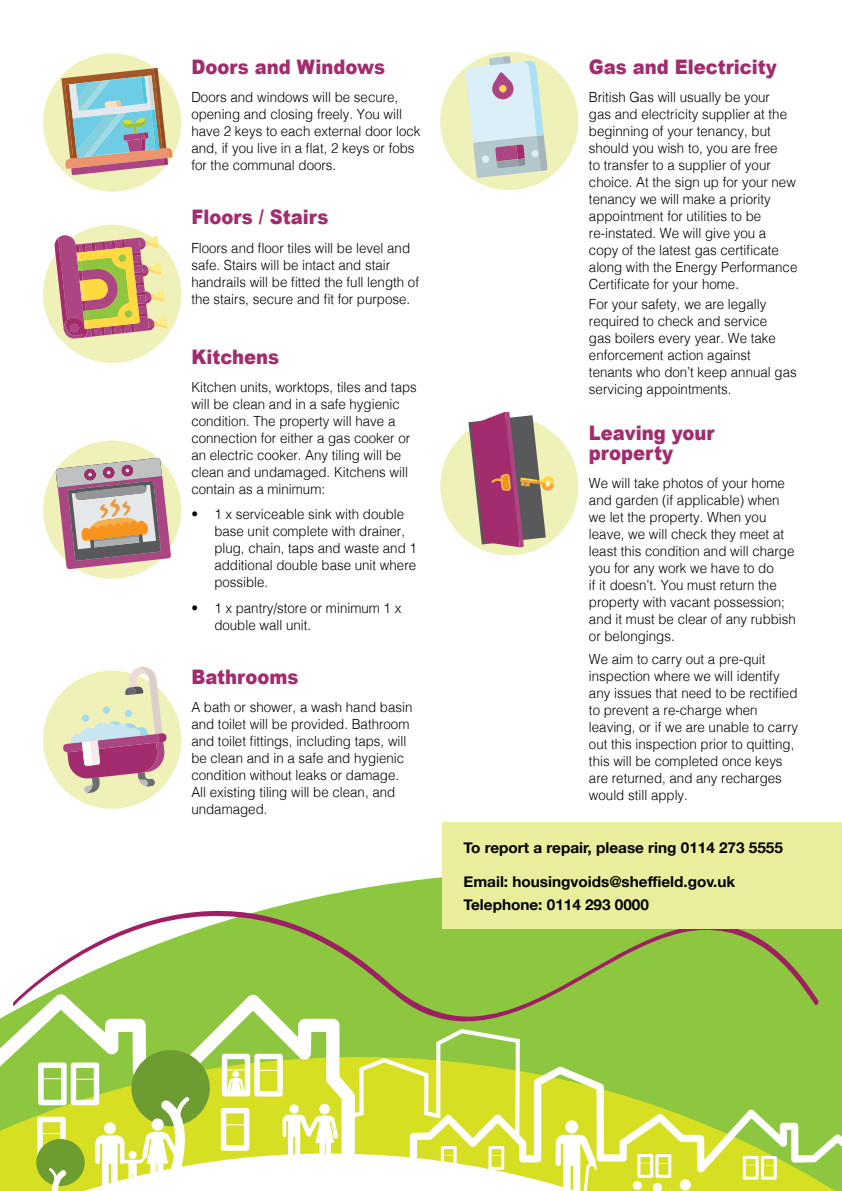
<style>
.page{position:relative;width:842px;height:1191px;background:#fff}
.page>*{position:absolute;margin:0;border:0;box-sizing:border-box;transform-origin:0 0}
.t1{font:900 20px/20px "Arial";color:#a22c6d;scale:.9 1}
.t2{font:700 15px/23px "Helvetica Neue";color:#000}
.t3{font:300 14px/17px "Helvetica";color:#000;scale:.95 1}
</style>
<div class="page">
<svg style="left:0;top:877px;width:842px;height:314px"></svg>
<svg style="left:12px;top:905px;width:807px;height:134px;fill:#8dc63f"></svg>
<svg style="left:0;top:993px;width:342px;height:182px;fill:#8dc63f"></svg>
<svg style="left:342px;top:1066px;width:500px;height:110px"></svg>
<div style="left:131px;top:1050px;width:79px;height:76px;background:#6d9d31;border-radius:50%"></div>
<svg style="left:743px;top:1155px;width:34px;height:24px"></svg>
<div style="left:633px;top:1181px;width:9px;height:9px;background:#fff;border-radius:50%"></div>
<svg style="left:637px;top:1154px;width:62px;height:37px"></svg>
<svg style="left:37px;top:1062px;width:154px;height:129px"></svg>
<svg style="left:556px;top:1120px;width:41px;height:71px"></svg>
<svg style="left:221px;top:925px;width:299px;height:244px"></svg>
<div style="left:43px;top:53px;width:138px;height:139px;background:#eff1b9;border-radius:50%"></div>
<svg style="left:61px;top:68px;width:112px;height:107px"></svg>
<div style="left:43px;top:225px;width:138px;height:138px;background:#eff1b9;border-radius:50%"></div>
<div style="left:43px;top:440px;width:138px;height:139px;background:#eff1b9;border-radius:50%"></div>
<div style="left:43px;top:670px;width:138px;height:139px;background:#eff1b9;border-radius:50%"></div>
<div style="left:440px;top:52px;width:138px;height:138px;background:#eff1b9;border-radius:50%"></div>
<svg style="left:54px;top:235px;width:114px;height:104px"></svg>
<svg style="left:56px;top:458px;width:115px;height:111px"></svg>
<div style="left:82px;top:527px;width:8px;height:7px;background:#f7941e;border-radius:50%"></div>
<div style="left:90px;top:526px;width:7px;height:7px;background:#f7941e;border-radius:50%"></div>
<div style="left:98px;top:525px;width:8px;height:7px;background:#f7941e;border-radius:50%"></div>
<div style="left:106px;top:524px;width:7px;height:6px;background:#f7941e;border-radius:50%"></div>
<div style="left:114px;top:523px;width:8px;height:6px;background:#f7941e;border-radius:50%"></div>
<div style="left:122px;top:522px;width:7px;height:6px;background:#f7941e;border-radius:50%"></div>
<div style="left:130px;top:520px;width:7px;height:7px;background:#f7941e;border-radius:50%"></div>
<div style="left:138px;top:520px;width:7px;height:7px;background:#f7941e;border-radius:50%"></div>
<svg style="left:63px;top:666px;width:104px;height:127px"></svg>
<svg style="left:465px;top:56px;width:82px;height:122px"></svg>
<div style="left:499px;top:85px;width:7px;height:7px;background:#fed940;border-radius:3px"></div>
<div style="left:440px;top:417px;width:138px;height:138px;background:#eff1b9;border-radius:50%"></div>
<svg style="left:468px;top:411px;width:87px;height:140px"></svg>
<div style="left:442px;top:822px;width:400px;height:106px;background:#e9ed9c"></div>
<h1 class="t1" style="left:191px;top:56px;width:217px">Doors and Windows</h1>
<p class="t3" style="left:191px;top:88px;width:243px">Doors and windows will be secure, opening and closing freely. You will have 2 keys to each external door lock and, if you live in a flat, 2 keys or fobs for the communal doors.</p>
<h1 class="t1" style="left:191px;top:206px;width:154px">Floors / Stairs</h1>
<p class="t3" style="left:191px;top:238px;width:241px">Floors and floor tiles will be level and safe. Stairs will be intact and stair handrails will be fitted the full length of the stairs, secure and fit for purpose.</p>
<h1 class="t1" style="left:191px;top:346px;width:99px">Kitchens</h1>
<p class="t3" style="left:191px;top:377px;width:239px">Kitchen units, worktops, tiles and taps will be clean and in a safe hygienic condition. The property will have a connection for either a gas cooker or an electric cooker. Any tiling will be clean and undamaged. Kitchens will contain as a minimum:</p>
<p class="t3" style="left:214px;top:505px;width:215px;text-indent:-23px">• 1 x serviceable sink with double base unit complete with drainer, plug, chain, taps and waste and 1 additional double base unit where possible.</p>
<p class="t3" style="left:214px;top:598px;width:198px;text-indent:-23px">• 1 x pantry/store or minimum 1 x double wall unit.</p>
<h1 class="t1" style="left:191px;top:666px;width:120px">Bathrooms</h1>
<p class="t3" style="left:191px;top:698px;width:234px">A bath or shower, a wash hand basin and toilet will be provided. Bathroom and toilet fittings, including taps, will be clean and in a safe and hygienic condition without leaks or damage.<br>All existing tiling will be clean, and undamaged.</p>
<h1 class="t1" style="left:589px;top:56px;width:210px">Gas and Electricity</h1>
<p class="t3" style="left:589px;top:88px;width:221px">British Gas will usually be your<br>gas and electricity supplier at the beginning of your tenancy, but should you wish to, you are free<br>to transfer to a supplier of your choice. At the sign up for your new tenancy we will make a priority appointment for utilities to be re-instated. We will give you a copy of the latest gas certificate along with the Energy Performance<br>Certificate for your home.</p>
<p class="t3" style="left:589px;top:295px;width:220px">For your safety, we are legally required to check and service<br>gas boilers every year. We take enforcement action against tenants who don’t keep annual gas servicing appointments.</p>
<h1 class="t1" style="left:589px;top:422px;width:141px">Leaving your property</h1>
<p class="t3" style="left:589px;top:473px;width:219px">We will take photos of your home and garden (if applicable) when we let the property. When you leave, we will check they meet at least this condition and will charge you for any work we have to do<br>if it doesn’t. You must return the property with vacant possession; and it must be clear of any rubbish or belongings.</p>
<p class="t3" style="left:589px;top:649px;width:222px">We aim to carry out a pre-quit inspection where we will identify any issues that need to be rectified to prevent a re-charge when leaving, or if we are unable to carry out this inspection prior to quitting, this will be completed once keys are returned, and any recharges would still apply.</p>
<p class="t2" style="left:463px;top:836px;width:321px">To report a repair, please ring 0114 273 5555</p>
<p class="t2" style="left:463px;top:870px;width:273px">Email: housingvoids@sheffield.gov.uk<br>Telephone: 0114 293 0000</p>
</div>
